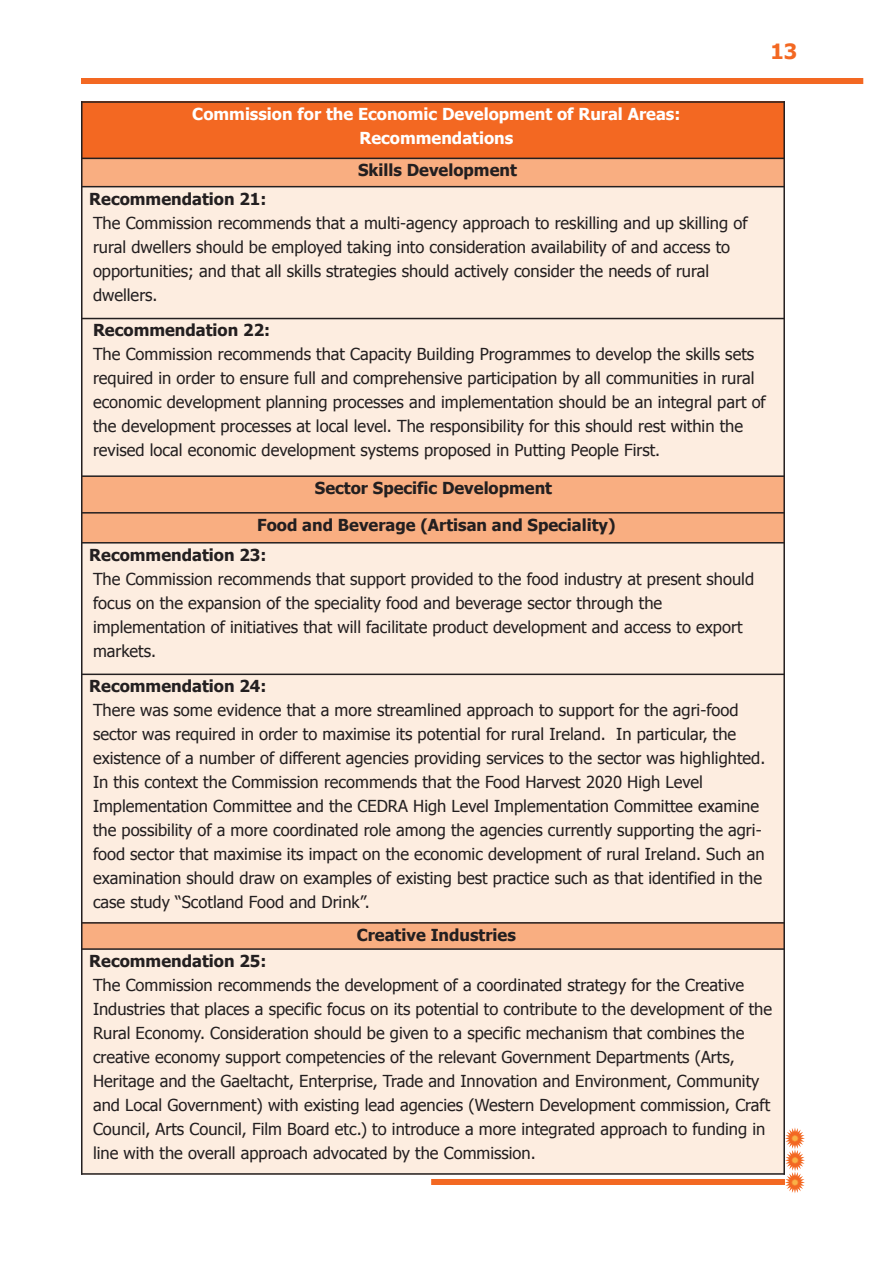
<style>
.page{position:relative;width:893px;height:1263px;background:#fff}
.page>*{position:absolute;margin:0;border:0;box-sizing:border-box;transform-origin:0 0}
.t1{font:700 21px "Tahoma";color:#f36822}
.t2{font:16.5px/24px "Tahoma";color:#231f20}
.t3{font:700 16.5px/30px "Tahoma";color:#231f20}
.t4{font:700 16.5px/24px "Tahoma";color:#fff;text-align:center}
</style>
<div class="page">
<div style="left:81px;top:78px;width:782px;height:6px;background:#f36822"></div>
<div style="left:431px;top:1179px;width:354px;height:6px;background:#f36822"></div>
<svg style="left:785px;top:1127px;width:20px;height:66px"></svg>
<div style="left:81px;top:101px;width:703px;height:57px;background:#f36822"></div>
<div style="left:81px;top:158px;width:703px;height:29px;background:#f9ae81"></div>
<div style="left:81px;top:187px;width:703px;height:131px;background:#fdede0"></div>
<div style="left:81px;top:318px;width:703px;height:158px;background:#fdede0"></div>
<div style="left:81px;top:476px;width:703px;height:37px;background:#f9ae81"></div>
<div style="left:81px;top:513px;width:703px;height:30px;background:#f9ae81"></div>
<div style="left:81px;top:543px;width:703px;height:131px;background:#fdede0"></div>
<div style="left:81px;top:674px;width:703px;height:249px;background:#fdede0"></div>
<div style="left:81px;top:923px;width:703px;height:26px;background:#f9ae81"></div>
<div style="left:81px;top:949px;width:703px;height:226px;background:#fdede0"></div>
<hr style="left:81px;top:101px;width:1px;height:1074px;background:#231f20">
<hr style="left:783px;top:101px;width:2px;height:1074px;background:#231f20">
<hr style="left:81px;top:101px;width:704px;height:2px;background:#231f20">
<hr style="left:81px;top:158px;width:704px;height:1px;background:#231f20">
<hr style="left:81px;top:186px;width:704px;height:1px;background:#231f20">
<hr style="left:81px;top:318px;width:704px;height:1px;background:#231f20">
<hr style="left:81px;top:475px;width:704px;height:2px;background:#231f20">
<hr style="left:81px;top:512px;width:704px;height:2px;background:#231f20">
<hr style="left:81px;top:542px;width:704px;height:1px;background:#231f20">
<hr style="left:81px;top:673px;width:704px;height:2px;background:#231f20">
<hr style="left:81px;top:922px;width:704px;height:2px;background:#231f20">
<hr style="left:81px;top:948px;width:704px;height:2px;background:#231f20">
<hr style="left:81px;top:1173px;width:704px;height:2px;background:#231f20">
<p class="t1" style="left:770px;top:38px;width:28px">13</p>
<p class="t4" style="left:192px;top:101px;width:490px">Commission for the Economic Development of Rural Areas:<br>Recommendations</p>
<p class="t3" style="left:358px;top:155px;width:160px">Skills Development</p>
<p class="t3" style="left:89px;top:183px;width:179px">Recommendation 21:</p>
<p class="t2" style="left:93px;top:210px;width:656px">The Commission recommends that a multi-agency approach to reskilling and up skilling of rural dwellers should be employed taking into consideration availability of and access to opportunities; and that all skills strategies should actively consider the needs of rural dwellers.</p>
<p class="t3" style="left:93px;top:315px;width:179px">Recommendation 22:</p>
<p class="t2" style="left:93px;top:342px;width:674px">The Commission recommends that Capacity Building Programmes to develop the skills sets required in order to ensure full and comprehensive participation by all communities in rural economic development planning processes and implementation should be an integral part of the development processes at local level. The responsibility for this should rest within the revised local economic development systems proposed in Putting People First.</p>
<p class="t3" style="left:315px;top:472px;width:239px">Sector Specific Development</p>
<p class="t3" style="left:89px;top:509px;width:528px;text-indent:168px">Food and Beverage (Artisan and Speciality)<br>Recommendation 23:</p>
<p class="t2" style="left:93px;top:566px;width:663px">The Commission recommends that support provided to the food industry at present should focus on the expansion of the speciality food and beverage sector through the implementation of initiatives that will facilitate product development and access to export markets.</p>
<p class="t3" style="left:89px;top:671px;width:179px">Recommendation 24:</p>
<p class="t2" style="left:93px;top:698px;width:674px">There was some evidence that a more streamlined approach to support for the agri-food sector was required in order to maximise its potential for rural Ireland. In particular, the existence of a number of different agencies providing services to the sector was highlighted.<br>In this context the Commission recommends that the Food Harvest 2020 High Level Implementation Committee and the CEDRA High Level Implementation Committee examine the possibility of a more coordinated role among the agencies currently supporting the agri&shy;food sector that maximise its impact on the economic development of rural Ireland. Such an examination should draw on examples of existing best practice such as that identified in the case study “Scotland Food and Drink”.</p>
<p class="t3" style="left:357px;top:919px;width:161px">Creative Industries</p>
<p class="t3" style="left:89px;top:945px;width:179px">Recommendation 25:</p>
<p class="t2" style="left:93px;top:972px;width:681px">The Commission recommends the development of a coordinated strategy for the Creative Industries that places a specific focus on its potential to contribute to the development of the Rural Economy. Consideration should be given to a specific mechanism that combines the creative economy support competencies of the relevant Government Departments (Arts, Heritage and the Gaeltacht, Enterprise, Trade and Innovation and Environment, Community and Local Government) with existing lead agencies (Western Development commission, Craft Council, Arts Council, Film Board etc.) to introduce a more integrated approach to funding in line with the overall approach advocated by the Commission.</p>
</div>
